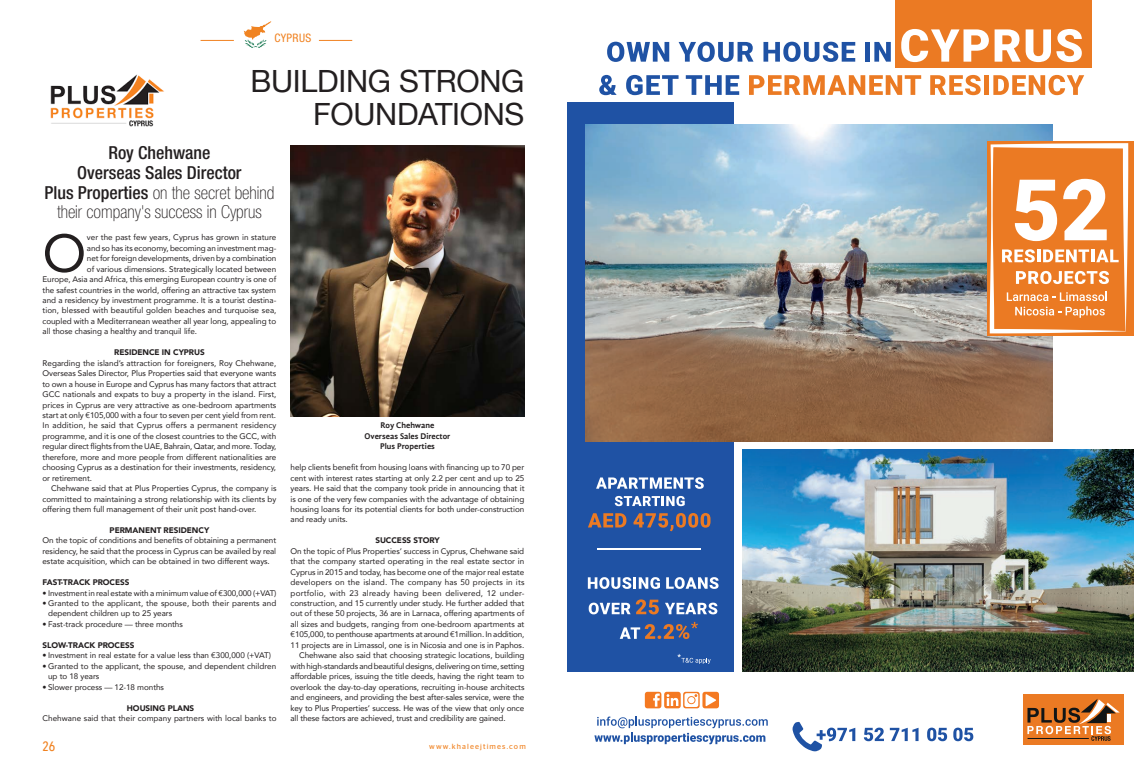
<style>
.page{position:relative;width:1134px;height:766px;background:#fff}
.page>*{position:absolute;margin:0;border:0;box-sizing:border-box;transform-origin:0 0}
.New_Text_justified{font:52.3px "Avenir";color:#231f20}
.t1{font:30.6px/33.3px "Helvetica Neue";letter-spacing:-.01em;color:#231f20;text-align:right}
.t2{font:100 condensed 17.9px/19.8px "Helvetica Neue";color:#231f20;text-align:center}
.t3{font:500 condensed 17.9px "Helvetica Neue";color:#231f20}
.t4{font:500 13.5px "Avenir Next Condensed";color:#f08221}
.t5{font:condensed 11.7px "Helvetica Neue";letter-spacing:.03em;color:#f08221}
.t6{font:700 8.5px "Gandhi Sans";color:#231f20}
.New_Text_justified-2{font:8.1px/10.4px "Avenir";letter-spacing:-.005em;color:#231f20;text-align:justify}
.New_Text_justified-3{font:900 8.1px "Avenir";letter-spacing:-.005em;color:#231f20}
.t7{font:7.5px "Stag Sans";letter-spacing:.15em;color:#f08221}
.s1{font-weight:500}
</style>
<div class="page">
<svg style="left:244px;top:21px;width:27px;height:27px"></svg>
<hr style="left:319px;top:40px;width:33px;height:1px;background:#f08221">
<hr style="left:201px;top:40px;width:33px;height:1px;background:#f08221">
<img style="left:291px;top:146px;width:233px;height:270px">
<img style="left:50px;top:74px;width:114px;height:53px">
<div style="left:567px;top:102px;width:166px;height:569px;background:#1f52a4"></div>
<div style="left:1023px;top:694px;width:101px;height:50px;background:#eb7a23"></div>
<svg style="left:1027px;top:699px;width:93px;height:41px"></svg>
<hr style="left:1027px;top:737px;width:62px;height:1px;background:#111516">
<img style="left:585px;top:124px;width:467px;height:317px">
<div style="left:987px;top:140px;width:147px;height:195px;background:#eb7a23"></div>
<svg style="left:990px;top:143px;width:138px;height:190px"></svg>
<div style="left:895px;top:0;width:197px;height:67px;background:#eb7a23"></div>
<svg style="left:594px;top:716px;width:174px;height:28px"></svg>
<svg style="left:645px;top:691px;width:74px;height:17px"></svg>
<img style="left:742px;top:449px;width:392px;height:222px">
<svg style="left:596px;top:477px;width:108px;height:11px"></svg>
<svg style="left:615px;top:496px;width:70px;height:10px"></svg>
<svg style="left:588px;top:513px;width:38px;height:14px"></svg>
<svg style="left:633px;top:513px;width:77px;height:18px"></svg>
<svg style="left:607px;top:42px;width:62px;height:20px"></svg>
<svg style="left:679px;top:42px;width:74px;height:20px"></svg>
<svg style="left:763px;top:42px;width:92px;height:20px"></svg>
<div style="left:865px;top:42px;width:5px;height:20px;background:#1f52a4"></div>
<svg style="left:874px;top:42px;width:17px;height:20px"></svg>
<svg style="left:901px;top:29px;width:119px;height:33px"></svg>
<svg style="left:1026px;top:29px;width:56px;height:33px"></svg>
<svg style="left:599px;top:75px;width:18px;height:20px"></svg>
<svg style="left:626px;top:75px;width:52px;height:20px"></svg>
<svg style="left:686px;top:75px;width:53px;height:20px"></svg>
<svg style="left:749px;top:75px;width:172px;height:20px"></svg>
<svg style="left:930px;top:75px;width:51px;height:20px"></svg>
<div style="left:984px;top:75px;width:5px;height:20px;background:#eb7a23"></div>
<svg style="left:993px;top:75px;width:91px;height:20px"></svg>
<hr style="left:597px;top:548px;width:103px;height:1px;background:#fff">
<svg style="left:588px;top:577px;width:72px;height:11px"></svg>
<svg style="left:666px;top:577px;width:52px;height:11px"></svg>
<svg style="left:589px;top:602px;width:41px;height:12px"></svg>
<svg style="left:636px;top:599px;width:23px;height:15px"></svg>
<svg style="left:665px;top:602px;width:52px;height:12px"></svg>
<svg style="left:620px;top:621px;width:78px;height:18px"></svg>
<svg style="left:677px;top:654px;width:34px;height:9px"></svg>
<svg style="left:864px;top:727px;width:20px;height:14px"></svg>
<svg style="left:890px;top:727px;width:28px;height:13px"></svg>
<svg style="left:927px;top:727px;width:20px;height:14px"></svg>
<svg style="left:953px;top:727px;width:20px;height:14px"></svg>
<svg style="left:792px;top:721px;width:63px;height:30px"></svg>
<h3 class="t5" style="left:274px;top:31px;width:39px">CYPRUS</h3>
<p class="t1" style="left:250px;top:66px;width:275px">BUILDING STRONG<br>FOUNDATIONS</p>
<p class="t3" style="left:108px;top:142px;width:103px">Roy Chehwane</p>
<p class="t3" style="left:77px;top:162px;width:166px">Overseas Sales Director</p>
<p class="t2" style="left:44px;top:182px;width:232px"><span class="s1">Plus Properties</span> on the secret behind their company's success in Cyprus</p>
<p class="New_Text_justified" style="left:43px;top:211px;width:45px">O</p>
<p class="New_Text_justified-2" style="left:87px;top:232px;width:191px">ver the past few years, Cyprus has grown in stature</p>
<p class="New_Text_justified-2" style="left:87px;top:242px;width:191px">and so has its economy, becoming an investment mag-</p>
<p class="New_Text_justified-2" style="left:87px;top:253px;width:191px">net for foreign developments, driven by a combination</p>
<p class="New_Text_justified-2" style="left:87px;top:263px;width:191px">of various dimensions. Strategically located between</p>
<p class="New_Text_justified-2" style="left:43px;top:274px;width:235px">Europe, Asia and Africa, this emerging European country is one of</p>
<p class="New_Text_justified-2" style="left:43px;top:284px;width:235px">the safest countries in the world, offering an attractive tax system</p>
<p class="New_Text_justified-2" style="left:43px;top:295px;width:235px">and a residency by investment programme. It is a tourist destina-</p>
<p class="New_Text_justified-2" style="left:43px;top:305px;width:235px">tion, blessed with beautiful golden beaches and turquoise sea,</p>
<p class="New_Text_justified-2" style="left:43px;top:315px;width:235px">coupled with a Mediterranean weather all year long, appealing to</p>
<p class="New_Text_justified-2" style="left:43px;top:326px;width:156px">all those chasing a healthy and tranquil life.</p>
<p class="New_Text_justified-3" style="left:114px;top:345px;width:92px">RESIDENCE IN CYPRUS</p>
<p class="New_Text_justified-2" style="left:43px;top:357px;width:236px">Regarding the island’s attraction for foreigners, Roy Chehwane, Overseas Sales Director, Plus Properties said that everyone wants to own a house in Europe and Cyprus has many factors that attract GCC nationals and expats to buy a property in the island. First, prices in Cyprus are very attractive as one-bedroom apartments start at only €105,000 with a four to seven per cent yield from rent.<br>In addition, he said that Cyprus offers a permanent residency programme, and it is one of the closest countries to the GCC, with regular direct flights from the UAE, Bahrain, Qatar, and more. Today, therefore, more and more people from different nationalities are choosing Cyprus as a destination for their investments, residency, or retirement.</p>
<p class="New_Text_justified-2" style="left:43px;top:482px;width:235px;text-indent:9px">Chehwane said that at Plus Properties Cyprus, the company is committed to maintaining a strong relationship with its clients by offering them full management of their unit post hand-over.</p>
<p class="New_Text_justified-3" style="left:110px;top:523px;width:101px">PERMANENT RESIDENCY</p>
<p class="New_Text_justified-2" style="left:43px;top:535px;width:235px">On the topic of conditions and benefits of obtaining a permanent residency, he said that the process in Cyprus can be availed by real estate acquisition, which can be obtained in two different ways.</p>
<p class="New_Text_justified-3" style="left:43px;top:575px;width:88px">FAST-TRACK PROCESS</p>
<p class="New_Text_justified-2" style="left:43px;top:587px;width:235px">• Investment in real estate with a minimum value of €300,000 (+VAT)</p>
<p class="New_Text_justified-2" style="left:48px;top:597px;width:230px;text-indent:-6px">• Granted to the applicant, the spouse, both their parents and dependent children up to 25 years</p>
<p class="New_Text_justified-2" style="left:43px;top:618px;width:142px">• Fast-track procedure — three months</p>
<p class="New_Text_justified-3" style="left:43px;top:638px;width:93px">SLOW-TRACK PROCESS</p>
<p class="New_Text_justified-2" style="left:43px;top:649px;width:230px">• Investment in real estate for a value less than €300,000 (+VAT)</p>
<p class="New_Text_justified-2" style="left:48px;top:660px;width:229px;text-indent:-6px">• Granted to the applicant, the spouse, and dependent children up to 18 years</p>
<p class="New_Text_justified-2" style="left:43px;top:681px;width:123px">• Slower process — 12-18 months</p>
<p class="New_Text_justified-3" style="left:127px;top:700px;width:69px">HOUSING PLANS</p>
<p class="New_Text_justified-2" style="left:43px;top:712px;width:235px">Chehwane said that their company partners with local banks to</p>
<p class="t6" style="left:380px;top:420px;width:56px">Roy Chehwane</p>
<p class="t6" style="left:365px;top:431px;width:87px">Overseas Sales Director</p>
<p class="t6" style="left:380px;top:441px;width:56px">Plus Properties</p>
<p class="New_Text_justified-2" style="left:291px;top:462px;width:235px">help clients benefit from housing loans with financing up to 70 per cent with interest rates starting at only 2.2 per cent and up to 25 years. He said that the company took pride in announcing that it is one of the very few companies with the advantage of obtaining housing loans for its potential clients for both under-construction and ready units.</p>
<p class="New_Text_justified-3" style="left:375px;top:533px;width:66px">SUCCESS STORY</p>
<p class="New_Text_justified-2" style="left:291px;top:545px;width:235px">On the topic of Plus Properties’ success in Cyprus, Chehwane said that the company started operating in the real estate sector in Cyprus in 2015 and today, has become one of the major real estate developers on the island. The company has 50 projects in its portfolio, with 23 already having been delivered, 12 under&shy;construction, and 15 currently under study. He further added that out of these 50 projects, 36 are in Larnaca, offering apartments of all sizes and budgets, ranging from one-bedroom apartments at €105,000, to penthouse apartments at around €1million. In addition, 11 projects are in Limassol, one is in Nicosia and one is in Paphos.</p>
<p class="New_Text_justified-2" style="left:291px;top:649px;width:235px;text-indent:9px">Chehwane also said that choosing strategic locations, building with high-standards and beautiful designs, delivering on time, setting affordable prices, issuing the title deeds, having the right team to overlook the day-to-day operations, recruiting in-house architects and engineers, and providing the best after-sales service, were the key to Plus Properties’ success. He was of the view that only once all these factors are achieved, trust and credibility are gained.</p>
<h3 class="t4" style="left:43px;top:738px;width:14px">26</h3>
<p class="t7" style="left:429px;top:742px;width:98px">www.khaleejtimes.com</p>
</div>
